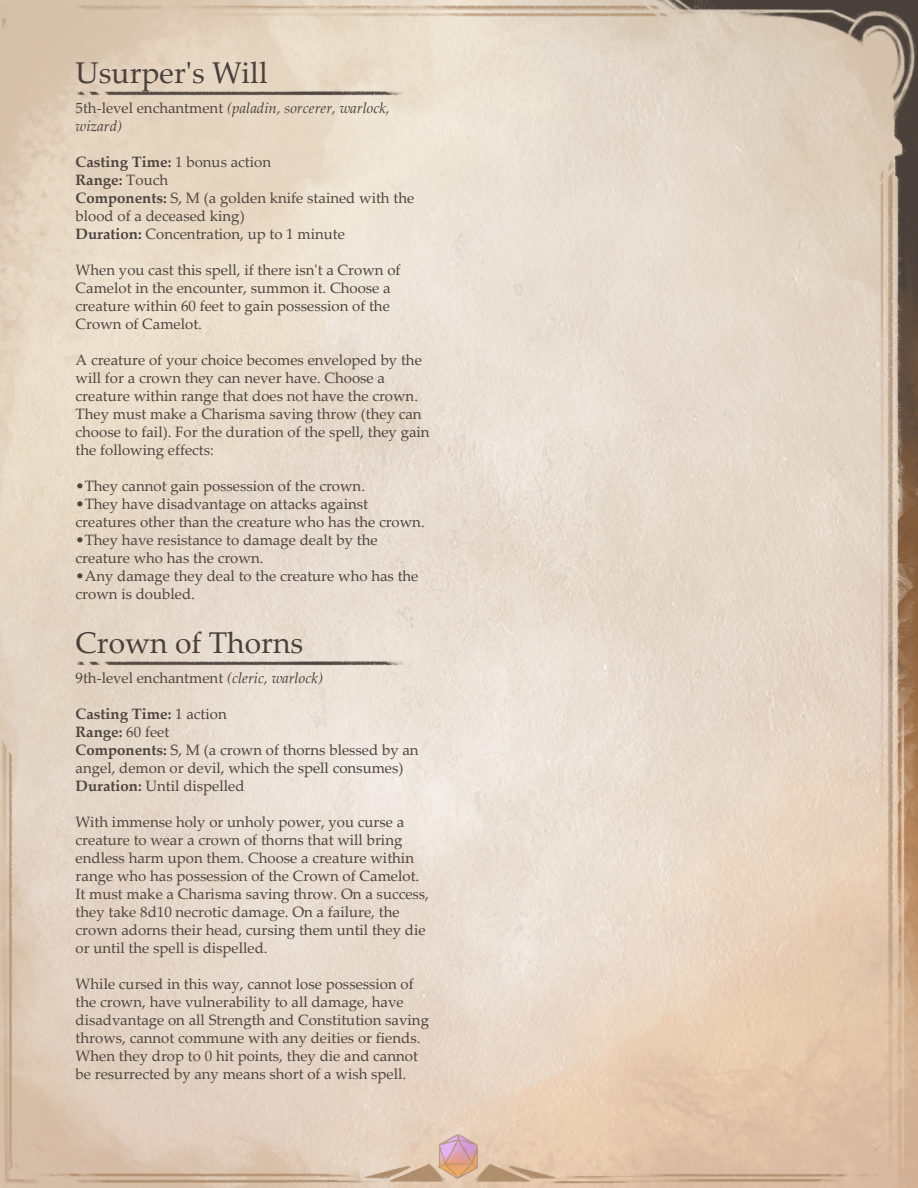
<style>
.page{position:relative;width:918px;height:1188px;background:#fff}
.page>*{position:absolute;margin:0;border:0;box-sizing:border-box;transform-origin:0 0}
.t1{font:30px "Palatino Linotype";color:#4a403b}
.t2{font:15px/18px "Palatino Linotype";color:#4e443f}
.t3{font:italic 15px/18px "Palatino Linotype";color:#4e443f}
.s1{font-style:normal}
.s2{font-weight:700}
.s3{font-style:italic}
</style>
<div class="page">
<img style="left:0;top:0;width:918px;height:1188px">
<img style="left:75px;top:661px;width:331px;height:5px">
<img style="left:75px;top:91px;width:331px;height:5px">
<h1 class="t1" style="left:76px;top:61px;width:194px">Usurper's Will</h1>
<p class="t3" style="left:76px;top:101px;width:316px"><span class="s1">5th-level enchantment</span> (paladin, sorcerer, warlock, wizard)</p>
<p class="t2" style="left:76px;top:155px;width:340px"><span class="s2">Casting Time:</span> 1 bonus action<br><span class="s2">Range:</span> Touch<br><span class="s2">Components:</span> S, M (a golden knife stained with the blood of a deceased king)<br><span class="s2">Duration:</span> Concentration, up to 1 minute</p>
<p class="t2" style="left:76px;top:263px;width:326px">When you cast this spell, if there isn't a Crown of Camelot in the encounter, summon it. Choose a creature within 60 feet to gain possession of the Crown of Camelot.</p>
<p class="t2" style="left:76px;top:353px;width:356px">A creature of your choice becomes enveloped by the will for a crown they can never have. Choose a creature within range that does not have the crown.<br>They must make a Charisma saving throw (they can choose to fail). For the duration of the spell, they gain the following effects:</p>
<p class="t2" style="left:76px;top:479px;width:291px">•They cannot gain possession of the crown.</p>
<p class="t2" style="left:76px;top:497px;width:351px">•They have disadvantage on attacks against creatures other than the creature who has the crown.</p>
<p class="t2" style="left:76px;top:533px;width:304px">•They have resistance to damage dealt by the creature who has the crown.</p>
<p class="t2" style="left:76px;top:569px;width:344px">•Any damage they deal to the creature who has the crown is doubled.</p>
<h1 class="t1" style="left:76px;top:631px;width:229px">Crown of Thorns</h1>
<p class="t2" style="left:76px;top:671px;width:249px">9th-level enchantment <span class="s3">(cleric, warlock)</span></p>
<p class="t2" style="left:76px;top:707px;width:345px"><span class="s2">Casting Time:</span> 1 action<br><span class="s2">Range:</span> 60 feet<br><span class="s2">Components:</span> S, M (a crown of thorns blessed by an angel, demon or devil, which the spell consumes)<br><span class="s2">Duration:</span> Until dispelled</p>
<p class="t2" style="left:76px;top:815px;width:355px">With immense holy or unholy power, you curse a creature to wear a crown of thorns that will bring endless harm upon them. Choose a creature within range who has possession of the Crown of Camelot.<br>It must make a Charisma saving throw. On a success, they take 8d10 necrotic damage. On a failure, the crown adorns their head, cursing them until they die or until the spell is dispelled.</p>
<p class="t2" style="left:76px;top:977px;width:355px">While cursed in this way, cannot lose possession of the crown, have vulnerability to all damage, have disadvantage on all Strength and Constitution saving throws, cannot commune with any deities or fiends.<br>When they drop to 0 hit points, they die and cannot be resurrected by any means short of a wish spell.</p>
</div>
